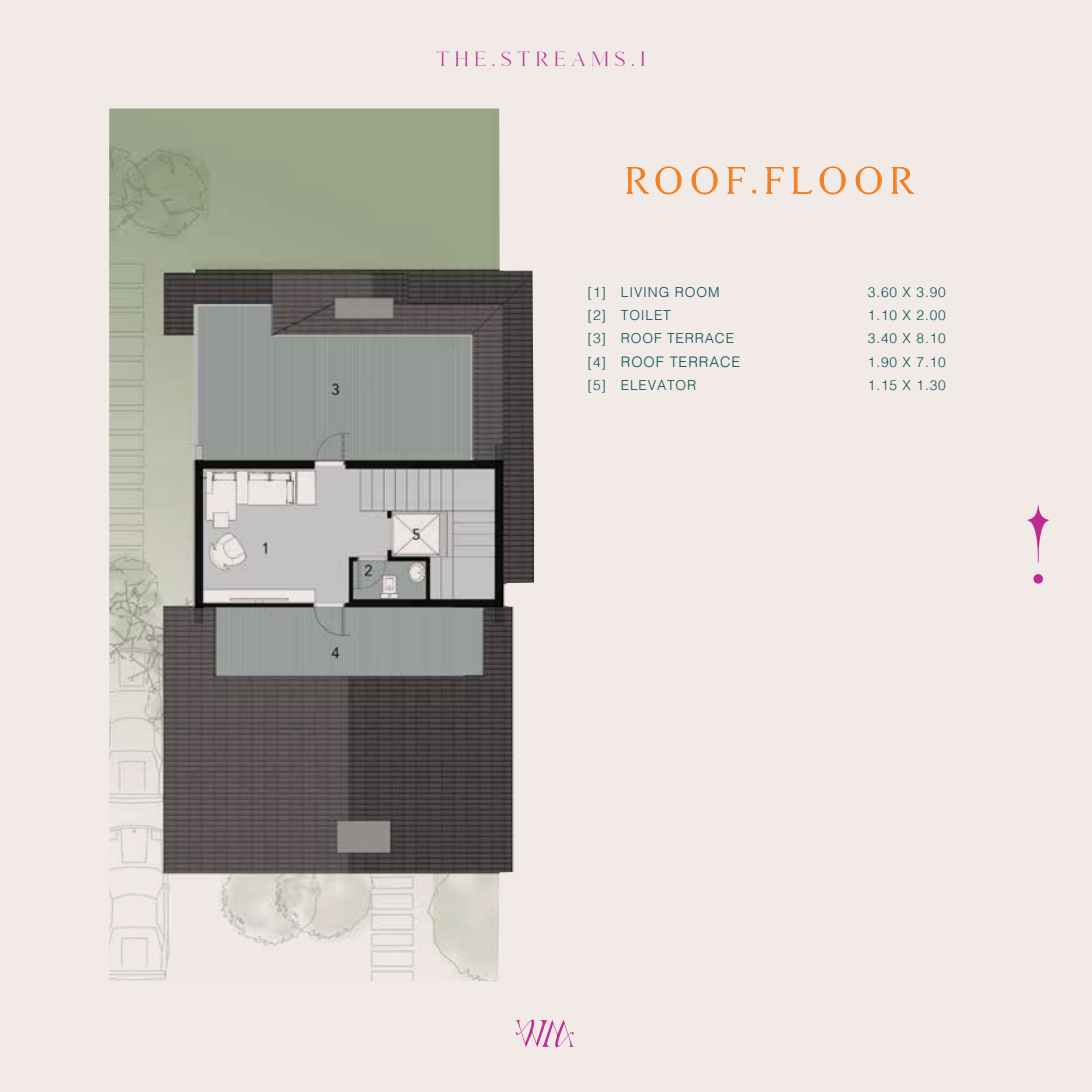
<style>
.page{position:relative;width:1092px;height:1092px;background:#fff}
.page>*{position:absolute;margin:0;border:0;box-sizing:border-box;transform-origin:0 0}
.t1{font:32.38px "Gallient";letter-spacing:.3em;color:#f57d20}
.t2{font:18.03px "Gallient";letter-spacing:.38em;color:#bf2b8f}
.t3{font:300 14.53px "Helvetica";letter-spacing:.06em;color:#0f535a}
.t4{font:300 13.83px/23.4px "Helvetica";letter-spacing:.06em;color:#0f535a}
.s1{font-size:13.83px}
</style>
<div class="page">
<div style="left:0;top:0;width:1091px;height:1091px;background:#f1eae6"></div>
<svg style="left:515px;top:1019px;width:59px;height:28px"></svg>
<svg style="left:1026px;top:504px;width:23px;height:58px"></svg>
<div style="left:1033px;top:574px;width:9px;height:9px;background:#bf2b8f;border-radius:50%"></div>
<svg style="left:626px;top:166px;width:55px;height:28px"></svg>
<svg style="left:691px;top:166px;width:26px;height:28px"></svg>
<svg style="left:727px;top:167px;width:18px;height:27px"></svg>
<svg style="left:752px;top:189px;width:4px;height:5px"></svg>
<svg style="left:765px;top:167px;width:18px;height:27px"></svg>
<svg style="left:792px;top:166px;width:53px;height:28px"></svg>
<svg style="left:855px;top:166px;width:27px;height:28px"></svg>
<svg style="left:891px;top:167px;width:24px;height:27px"></svg>
<img style="left:109px;top:108px;width:425px;height:873px">
<h2 class="t2" style="left:437px;top:48px;width:209px">THE.STREAMS.I</h2>
<h1 class="t1" style="left:626px;top:161px;width:287px">ROOF.FLOOR</h1>
<p class="t4" style="left:587px;top:279px;width:148px">[1] LIVING ROOM [2] TOILET<br>[3] ROOF TERRACE</p>
<p class="t3" style="left:587px;top:350px;width:154px"><span class="s1">[4]</span> ROOF TERRACE</p>
<p class="t4" style="left:587px;top:372px;width:110px">[5] ELEVATOR</p>
<p class="t4" style="left:867px;top:279px;width:79px;text-align:justify">3.60 X 3.90<br>1.10 X 2.00<br>3.40 X 8.10<br>1.90 X 7.10<br>1.15 X 1.30</p>
</div>
